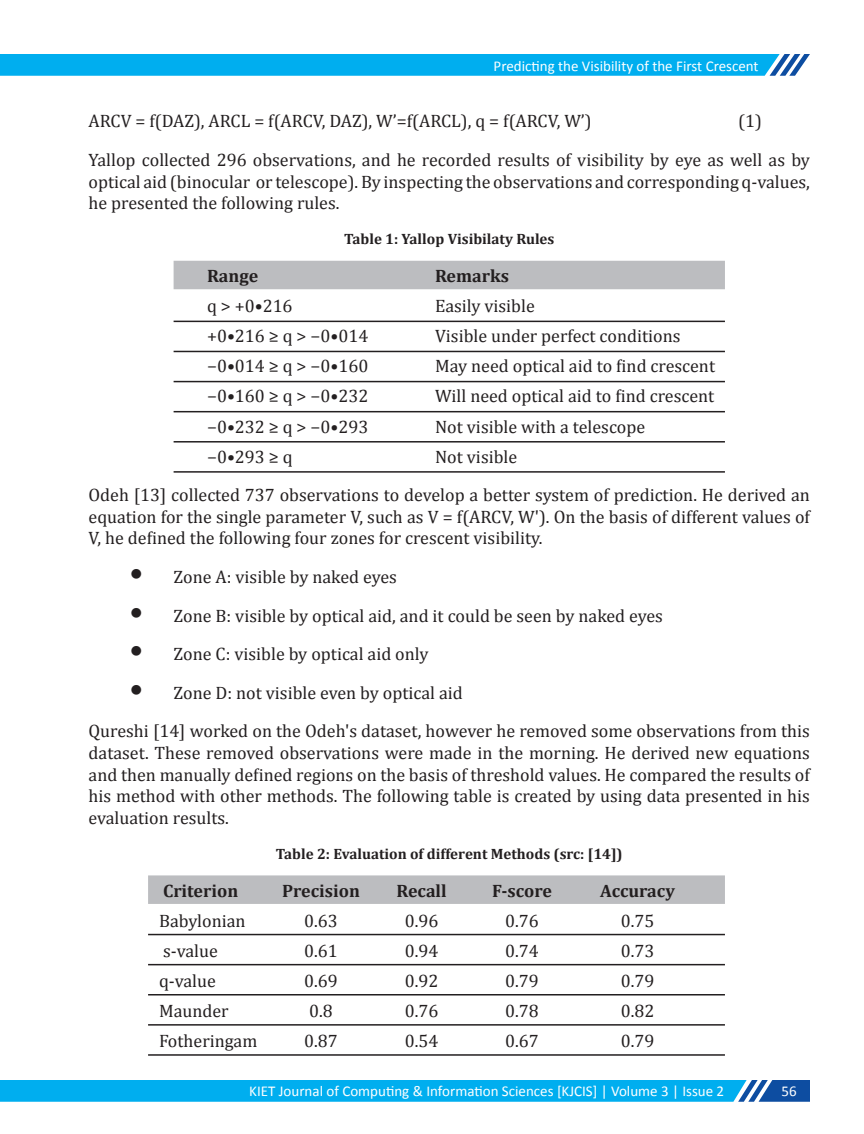
<style>
.page{position:relative;width:864px;height:1134px;background:#fff}
.page>*{position:absolute;margin:0;border:0;box-sizing:border-box;transform-origin:0 0}
.t1{font:18px/21.6px "Cambria";color:#231f20}
.t2{font:700 18px "Cambria";color:#231f20}
.t3{font:15px "Calibri";color:#fff}
.t4{font:700 15px "Cambria";color:#231f20}
</style>
<div class="page">
<svg style="left:0;top:54px;width:810px;height:22px;background:#09aeed"></svg>
<svg style="left:0;top:1080px;width:810px;height:22px;background:#08a9ea"></svg>
<div style="left:174px;top:261px;width:551px;height:28px;background:#bcbdc0"></div>
<hr style="left:174px;top:321px;width:551px;height:1px;background:#231f20">
<hr style="left:174px;top:351px;width:551px;height:1px;background:#231f20">
<hr style="left:174px;top:381px;width:551px;height:1px;background:#231f20">
<hr style="left:174px;top:411px;width:551px;height:1px;background:#231f20">
<hr style="left:174px;top:441px;width:551px;height:2px;background:#231f20">
<hr style="left:174px;top:471px;width:551px;height:2px;background:#231f20">
<div style="left:148px;top:875px;width:577px;height:29px;background:#bcbdc0"></div>
<hr style="left:148px;top:934px;width:577px;height:1px;background:#231f20">
<hr style="left:148px;top:964px;width:577px;height:1px;background:#231f20">
<hr style="left:148px;top:994px;width:577px;height:2px;background:#231f20">
<hr style="left:148px;top:1024px;width:577px;height:2px;background:#231f20">
<hr style="left:148px;top:1054px;width:577px;height:2px;background:#231f20">
<p class="t3" style="left:494px;top:56px;width:267px">Predicting the Visibility of the First Crescent</p>
<p class="t1" style="left:89px;top:110px;width:505px">ARCV = f(DAZ), ARCL = f(ARCV, DAZ), W’=f(ARCL), q = f(ARCV, W’)</p>
<p class="t1" style="left:89px;top:102px;width:723px;line-height:38.5px;text-indent:650px">(1)<br>Yallop collected 296 observations, and he recorded results of visibility by eye as well as by</p>
<p class="t1" style="left:89px;top:171px;width:723px">optical aid (binocular or telescope). By inspecting the observations and corresponding q-values, he presented the following rules.</p>
<p class="t4" style="left:344px;top:229px;width:212px">Table 1: Yallop Visibilaty Rules</p>
<p class="t2" style="left:207px;top:263px;width:53px">Range</p>
<p class="t2" style="left:435px;top:263px;width:75px">Remarks</p>
<p class="t1" style="left:207px;top:295px;width:87px">q &gt; +0•216</p>
<p class="t1" style="left:435px;top:295px;width:101px">Easily visible</p>
<p class="t1" style="left:207px;top:325px;width:163px">+0•216 ≥ q &gt; −0•014</p>
<p class="t1" style="left:435px;top:325px;width:247px">Visible under perfect conditions</p>
<p class="t1" style="left:207px;top:355px;width:163px">−0•014 ≥ q &gt; −0•160</p>
<p class="t1" style="left:435px;top:355px;width:282px">May need optical aid to find crescent</p>
<p class="t1" style="left:207px;top:385px;width:163px">−0•160 ≥ q &gt; −0•232</p>
<p class="t1" style="left:435px;top:385px;width:281px">Will need optical aid to find crescent</p>
<p class="t1" style="left:207px;top:415px;width:163px">−0•232 ≥ q &gt; −0•293</p>
<p class="t1" style="left:435px;top:415px;width:212px">Not visible with a telescope</p>
<p class="t1" style="left:207px;top:446px;width:87px">−0•293 ≥ q</p>
<p class="t1" style="left:89px;top:437px;width:723px;line-height:38.5px;text-indent:347px">Not visible<br>Odeh [13] collected 737 observations to develop a better system of prediction. He derived an</p>
<p class="t1" style="left:89px;top:506px;width:723px">equation for the single parameter V, such as V = f(ARCV, W'). On the basis of different values of<br>V, he defined the following four zones for crescent visibility.</p>
<p class="t1" style="left:131px;top:566px;width:267px">● Zone A: visible by naked eyes</p>
<p class="t1" style="left:131px;top:605px;width:533px">● Zone B: visible by optical aid, and it could be seen by naked eyes</p>
<p class="t1" style="left:131px;top:643px;width:299px">● Zone C: visible by optical aid only</p>
<p class="t1" style="left:89px;top:673px;width:723px;line-height:38.5px;text-indent:43px">● Zone D: not visible even by optical aid<br>Qureshi [14] worked on the Odeh's dataset, however he removed some observations from this</p>
<p class="t1" style="left:89px;top:742px;width:723px;text-align:justify">dataset. These removed observations were made in the morning. He derived new equations and then manually defined regions on the basis of threshold values. He compared the results of his method with other methods. The following table is created by using data presented in his evaluation results.</p>
<p class="t4" style="left:276px;top:843px;width:348px">Table 2: Evaluation of different Methods (src: [14])</p>
<p class="t2" style="left:163px;top:878px;width:77px">Criterion</p>
<p class="t2" style="left:282px;top:878px;width:79px">Precision</p>
<p class="t2" style="left:396px;top:878px;width:52px">Recall</p>
<p class="t2" style="left:492px;top:878px;width:61px">F-score</p>
<p class="t2" style="left:600px;top:878px;width:76px">Accuracy</p>
<p class="t1" style="left:159px;top:910px;width:88px">Babylonian</p>
<p class="t1" style="left:304px;top:910px;width:35px">0.63</p>
<p class="t1" style="left:405px;top:910px;width:35px">0.96</p>
<p class="t1" style="left:505px;top:910px;width:35px">0.76</p>
<p class="t1" style="left:621px;top:910px;width:35px">0.75</p>
<p class="t1" style="left:163px;top:940px;width:56px">s-value</p>
<p class="t1" style="left:304px;top:940px;width:35px">0.61</p>
<p class="t1" style="left:405px;top:940px;width:35px">0.94</p>
<p class="t1" style="left:505px;top:940px;width:35px">0.74</p>
<p class="t1" style="left:621px;top:940px;width:35px">0.73</p>
<p class="t1" style="left:159px;top:970px;width:58px">q-value</p>
<p class="t1" style="left:304px;top:970px;width:35px">0.69</p>
<p class="t1" style="left:405px;top:970px;width:35px">0.92</p>
<p class="t1" style="left:505px;top:970px;width:35px">0.79</p>
<p class="t1" style="left:621px;top:970px;width:35px">0.79</p>
<p class="t1" style="left:159px;top:1000px;width:71px">Maunder</p>
<p class="t1" style="left:309px;top:1000px;width:25px">0.8</p>
<p class="t1" style="left:405px;top:1000px;width:35px">0.76</p>
<p class="t1" style="left:505px;top:1000px;width:35px">0.78</p>
<p class="t1" style="left:621px;top:1000px;width:35px">0.82</p>
<p class="t1" style="left:159px;top:1030px;width:100px">Fotheringam</p>
<p class="t1" style="left:304px;top:1030px;width:35px">0.87</p>
<p class="t1" style="left:405px;top:1030px;width:35px">0.54</p>
<p class="t1" style="left:505px;top:1030px;width:35px">0.67</p>
<p class="t1" style="left:621px;top:1030px;width:35px">0.79</p>
<p class="t3" style="left:249px;top:1081px;width:476px">KIET Journal of Computing &amp; Information Sciences [KJCIS] | Volume 3 | Issue 2</p>
<p class="t3" style="left:782px;top:1081px;width:17px">56</p>
</div>
